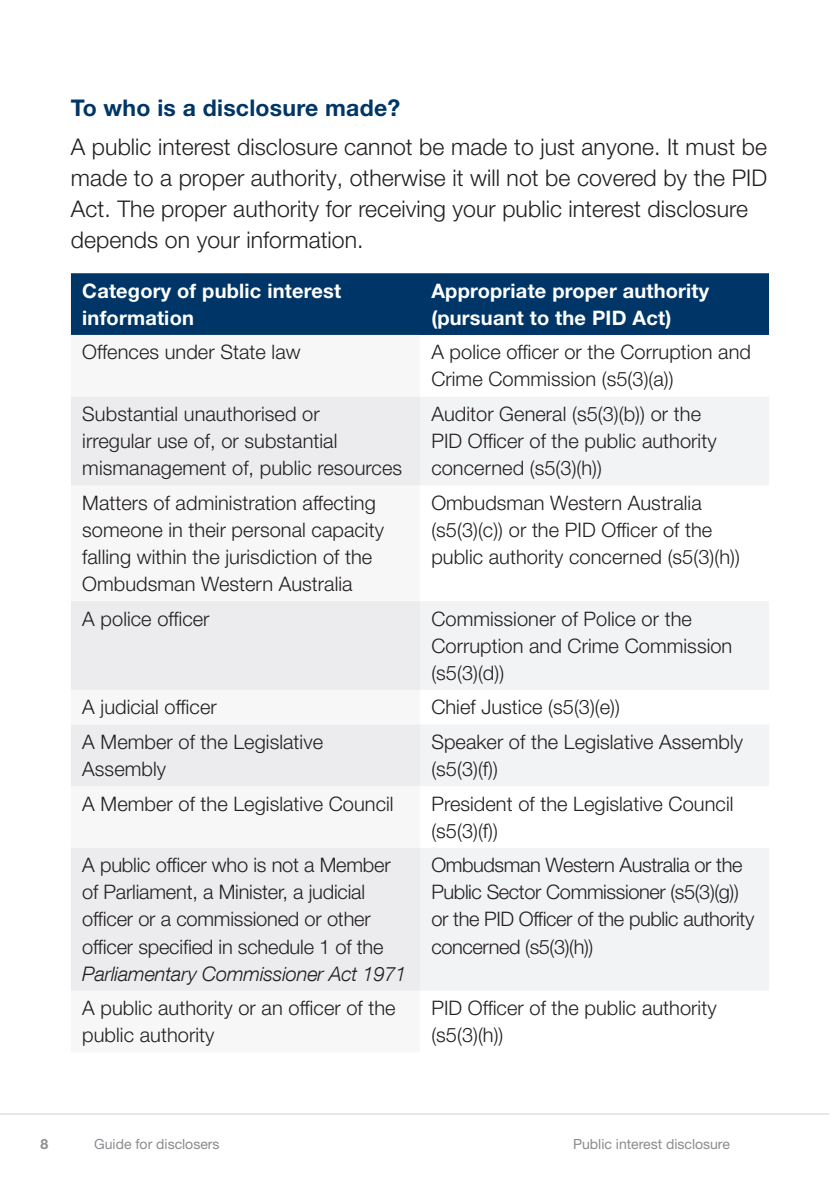
<style>
.page{position:relative;width:840px;height:1191px;background:#fff}
.page>*{position:absolute;margin:0;border:0;box-sizing:border-box;transform-origin:0 0}
.PSC_Body{font:300 23px/31px "Helvetica Neue LT Pro";letter-spacing:.005em;color:#231f20}
.PSC_Heading_3{font:700 23px "Helvetica Neue LT Pro";letter-spacing:.01em;color:#003667}
.Table_text__left{font:300 20px/27px "Helvetica Neue LT Pro";letter-spacing:.005em;color:#231f20}
.Table_text__left-2{font:300 20px/27px "Helvetica Neue LT Pro";letter-spacing:-.02em;color:#231f20}
.Table_header__left{font:700 20px/27px "Helvetica Neue LT Pro";letter-spacing:.01em;color:#fff}
.t1{font:14px "Helvetica Neue LT Pro";color:#8a8c8f}
.t2{font:700 14px "Helvetica Neue LT Pro";color:#8a8c8f}
.s1{font-family:"Helvetica Neue LT Com";font-style:italic}
</style>
<div class="page">
<hr style="left:0;top:1113px;width:828px;height:1px;background:#dcdddf">
<div style="left:71px;top:273px;width:697px;height:62px;background:#003667"></div>
<svg style="left:71px;top:397px;width:349px;height:593px;fill:#ececee"></svg>
<svg style="left:420px;top:397px;width:348px;height:593px;fill:#f2f3f4"></svg>
<h3 class="PSC_Heading_3" style="left:71px;top:93px;width:330px">To who is a disclosure made?</h3>
<p class="PSC_Body" style="left:71px;top:131px;width:697px">A public interest disclosure cannot be made to just anyone. It must be made to a proper authority, otherwise it will not be covered by the PID Act. The proper authority for receiving your public interest disclosure depends on your information.</p>
<p class="Table_header__left" style="left:82px;top:276px;width:260px">Category of public interest information</p>
<p class="Table_header__left" style="left:431px;top:276px;width:279px">Appropriate proper authority (pursuant to the PID Act)</p>
<p class="Table_text__left" style="left:82px;top:338px;width:220px">Offences under State law</p>
<p class="Table_text__left" style="left:431px;top:338px;width:321px">A police officer or the Corruption and<br>Crime Commission (s5(3)(a))</p>
<p class="Table_text__left" style="left:82px;top:400px;width:321px">Substantial unauthorised or<br>irregular use of, or substantial mismanagement of, public resources</p>
<p class="Table_text__left" style="left:431px;top:400px;width:287px">Auditor General (s5(3)(b)) or the<br>PID Officer of the public authority concerned (s5(3)(h))</p>
<p class="Table_text__left" style="left:82px;top:489px;width:303px">Matters of administration affecting someone in their personal capacity falling within the jurisdiction of the Ombudsman Western Australia</p>
<p class="Table_text__left" style="left:431px;top:489px;width:310px">Ombudsman Western Australia (s5(3)(c)) or the PID Officer of the public authority concerned (s5(3)(h))</p>
<p class="Table_text__left" style="left:82px;top:604px;width:129px">A police officer</p>
<p class="Table_text__left" style="left:431px;top:604px;width:302px">Commissioner of Police or the<br>Corruption and Crime Commission (s5(3)(d))</p>
<p class="Table_text__left" style="left:82px;top:693px;width:136px">A judicial officer</p>
<p class="Table_text__left" style="left:431px;top:693px;width:190px">Chief Justice (s5(3)(e))</p>
<p class="Table_text__left" style="left:82px;top:728px;width:242px">A Member of the Legislative<br>Assembly</p>
<p class="Table_text__left" style="left:431px;top:728px;width:313px">Speaker of the Legislative Assembly (s5(3)(f))</p>
<p class="Table_text__left" style="left:82px;top:789px;width:313px">A Member of the Legislative Council</p>
<p class="Table_text__left" style="left:431px;top:789px;width:303px">President of the Legislative Council (s5(3)(f))</p>
<p class="Table_text__left" style="left:82px;top:851px;width:326px">A public officer who is not a Member of Parliament, a Minister, a judicial officer or a commissioned or other officer specified in schedule 1 of the <span class="s1">Parliamentary Commissioner Act 1971</span></p>
<p class="Table_text__left-2" style="left:431px;top:851px;width:324px">Ombudsman Western Australia or the Public Sector Commissioner (s5(3)(g)) or the PID Officer of the public authority concerned (s5(3)(h))</p>
<p class="Table_text__left" style="left:82px;top:994px;width:315px">A public authority or an officer of the public authority</p>
<p class="Table_text__left" style="left:431px;top:994px;width:287px">PID Officer of the public authority (s5(3)(h))</p>
<p class="t2" style="left:41px;top:1135px;width:9px">8</p>
<p class="t1" style="left:94px;top:1135px;width:127px">Guide for disclosers</p>
<p class="t1" style="left:572px;top:1135px;width:158px">Public interest disclosure</p>
</div>
